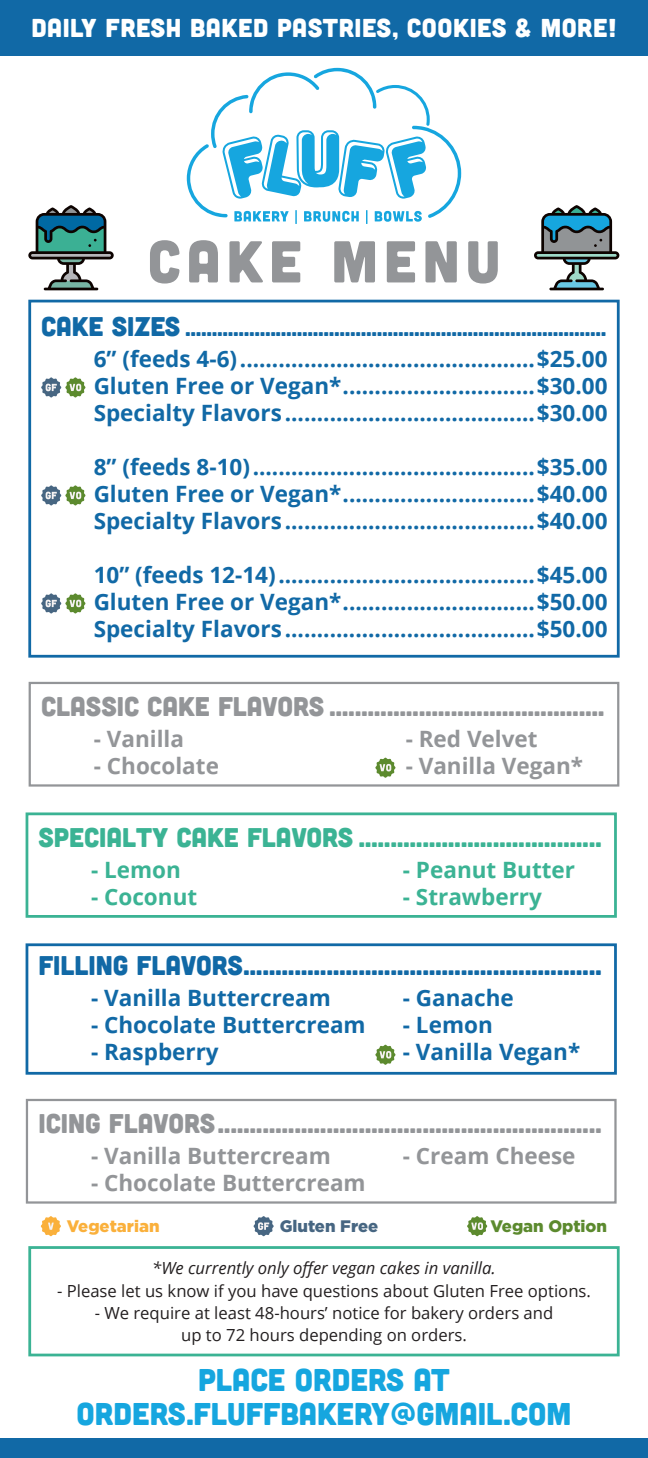
<style>
.page{position:relative;width:648px;height:1458px;background:#fff}
.page>*{position:absolute;margin:0;border:0;box-sizing:border-box;transform-origin:0 0}
.t1{font:58.95px "Cubano";letter-spacing:.1em;color:#939598}
.t2{font:31.5px "Cubano";color:#16a6df}
.t3{font:27px "Cubano";color:#939598}
.t4{font:27px "Cubano";color:#1169a6}
.t5{font:27px "Cubano";color:#3bb394}
.t6{font:25.88px "Cubano";letter-spacing:.02em;color:#fff}
.t7{font:700 22.5px "Open Sans";color:#1169a6}
.t8{font:700 22.5px "Open Sans";color:#939598}
.t9{font:22.5px "Cubano";color:#1169a6}
.t10{font:700 22.5px "Open Sans";color:#3bb394}
.t11{font:16.65px "Open Sans";color:#231f20}
.t12{font:italic 16.65px "Open Sans";color:#231f20}
.t13{font:900 16.65px "Gotham";color:#5c8a2e}
.t14{font:900 16.65px "Gotham";color:#fab03b}
.t15{font:900 16.65px "Gotham";color:#476682}
.s1{font-size:27px}
</style>
<div class="page">
<div style="left:28px;top:300px;width:592px;height:358px;border:3px solid #1169a6"></div>
<div style="left:29px;top:682px;width:590px;height:105px;border:2px solid #939598"></div>
<div style="left:26px;top:943px;width:591px;height:132px;border:3px solid #1169a6"></div>
<div style="left:28px;top:1246px;width:592px;height:110px;border:3px solid #3bb394"></div>
<div style="left:26px;top:1099px;width:591px;height:105px;border:2px solid #939598"></div>
<div style="left:26px;top:812px;width:591px;height:106px;border:3px solid #3bb394"></div>
<div style="left:0;top:0;width:648px;height:56px;background:#1169a6"></div>
<div style="left:0;top:1438px;width:648px;height:20px;background:#1169a6"></div>
<svg style="left:375px;top:1045px;width:20px;height:20px"></svg>
<svg style="left:375px;top:758px;width:20px;height:20px"></svg>
<svg style="left:467px;top:1216px;width:20px;height:20px"></svg>
<svg style="left:254px;top:1216px;width:20px;height:20px"></svg>
<svg style="left:41px;top:1216px;width:20px;height:20px"></svg>
<svg style="left:187px;top:68px;width:274px;height:156px"></svg>
<svg style="left:41px;top:593px;width:44px;height:21px"></svg>
<svg style="left:41px;top:485px;width:44px;height:21px"></svg>
<svg style="left:41px;top:377px;width:44px;height:21px"></svg>
<svg style="left:28px;top:205px;width:86px;height:85px"></svg>
<svg style="left:534px;top:205px;width:85px;height:85px"></svg>
<p class="t6" style="left:31px;top:11px;width:587px">DAILY FRESH BAKED PASTRIES, COOKIES &amp; MORE!</p>
<p class="t1" style="left:148px;top:224px;width:354px">CAKE MENU</p>
<p class="t9" style="left:41px;top:313px;width:567px"><span class="s1">CAKE SIZES</span> ...............................................................................</p>
<p class="t7" style="left:94px;top:343px;width:515px">6” (feeds 4-6)..............................................$25.00</p>
<p class="t7" style="left:94px;top:370px;width:515px">Gluten Free or Vegan*..............................$30.00</p>
<p class="t7" style="left:94px;top:397px;width:515px">Specialty Flavors .......................................$30.00</p>
<p class="t7" style="left:94px;top:451px;width:515px">8” (feeds 8-10)............................................$35.00</p>
<p class="t7" style="left:94px;top:478px;width:515px">Gluten Free or Vegan*..............................$40.00</p>
<p class="t7" style="left:94px;top:505px;width:515px">Specialty Flavors .......................................$40.00</p>
<p class="t7" style="left:94px;top:559px;width:515px">10” (feeds 12-14)........................................$45.00</p>
<p class="t7" style="left:94px;top:586px;width:515px">Gluten Free or Vegan*..............................$50.00</p>
<p class="t7" style="left:94px;top:613px;width:515px">Specialty Flavors .......................................$50.00</p>
<p class="t3" style="left:41px;top:689px;width:565px">CLASSIC CAKE FLAVORS ...........................................</p>
<p class="t8" style="left:94px;top:723px;width:92px">- Vanilla</p>
<p class="t8" style="left:406px;top:723px;width:133px">- Red Velvet</p>
<p class="t8" style="left:94px;top:750px;width:127px">- Chocolate</p>
<p class="t8" style="left:406px;top:750px;width:179px">- Vanilla Vegan*</p>
<p class="t5" style="left:38px;top:820px;width:565px">SPECIALTY CAKE FLAVORS ......................................</p>
<p class="t10" style="left:91px;top:854px;width:91px">- Lemon</p>
<p class="t10" style="left:403px;top:854px;width:174px">- Peanut Butter</p>
<p class="t10" style="left:91px;top:881px;width:108px">- Coconut</p>
<p class="t10" style="left:403px;top:881px;width:141px">- Strawberry</p>
<p class="t4" style="left:38px;top:948px;width:565px">FILLING FLAVORS........................................................</p>
<p class="t7" style="left:91px;top:982px;width:241px">- Vanilla Buttercream</p>
<p class="t7" style="left:403px;top:982px;width:112px">- Ganache</p>
<p class="t7" style="left:91px;top:1009px;width:276px">- Chocolate Buttercream</p>
<p class="t7" style="left:403px;top:1009px;width:91px">- Lemon</p>
<p class="t7" style="left:91px;top:1036px;width:129px">- Raspberry</p>
<p class="t7" style="left:403px;top:1036px;width:179px">- Vanilla Vegan*</p>
<p class="t3" style="left:38px;top:1106px;width:565px">ICING FLAVORS............................................................</p>
<p class="t8" style="left:91px;top:1140px;width:241px">- Vanilla Buttercream</p>
<p class="t8" style="left:403px;top:1140px;width:174px">- Cream Cheese</p>
<p class="t8" style="left:91px;top:1167px;width:276px">- Chocolate Buttercream</p>
<p class="t14" style="left:67px;top:1217px;width:94px">Vegetarian</p>
<p class="t15" style="left:280px;top:1217px;width:100px">Gluten Free</p>
<p class="t13" style="left:491px;top:1217px;width:118px">Vegan Option</p>
<p class="t12" style="left:152px;top:1257px;width:345px">*We currently only offer vegan cakes in vanilla.</p>
<p class="t11" style="left:57px;top:1279px;width:535px">- Please let us know if you have questions about Gluten Free options.</p>
<p class="t11" style="left:95px;top:1301px;width:460px">- We require at least 48-hours’ notice for bakery orders and</p>
<p class="t11" style="left:181px;top:1324px;width:287px">up to 72 hours depending on orders.</p>
<p class="t2" style="left:198px;top:1360px;width:253px">PLACE ORDERS AT</p>
<p class="t2" style="left:77px;top:1393px;width:496px">ORDERS.FLUFFBAKERY@GMAIL.COM</p>
</div>
